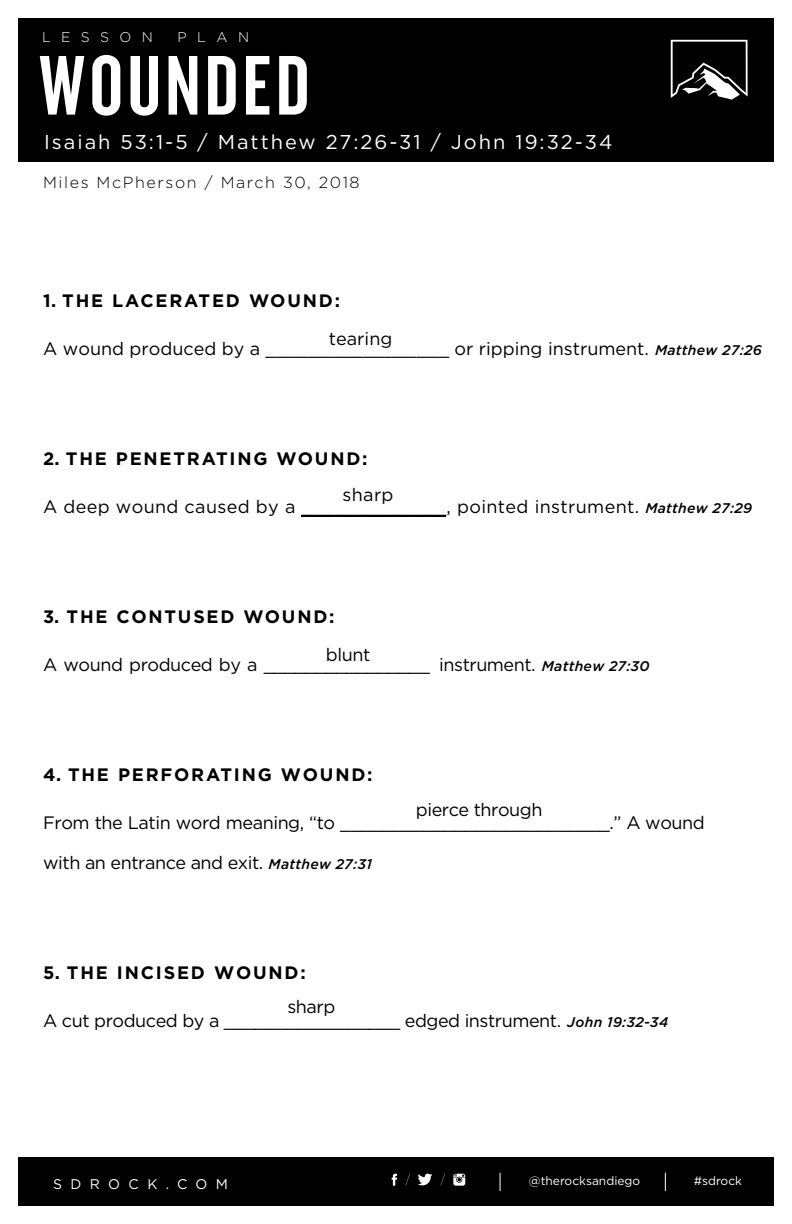
<style>
.page{position:relative;width:792px;height:1224px;background:#fff}
.page>*{position:absolute;margin:0;border:0;box-sizing:border-box;transform-origin:0 0}
.t1{font:88px "Knockout HTF48 Featherweight";letter-spacing:.05em;color:#fff}
.t2{font:20px "Gotham HTF";letter-spacing:.1em;color:#fff}
.t3{font:18px "Gotham HTF";letter-spacing:-.025em;color:#000}
.t4{font:700 18px "Gotham HTF";letter-spacing:.1em;color:#000}
.t5{font:18px "Gotham HTF";color:#000}
.t6{font:18px "Gotham HTF";letter-spacing:.02em;color:#000}
.t7{font:300 16px "Gotham HTF";letter-spacing:.1em;color:#000}
.t8{font:300 14px "Gotham HTF";letter-spacing:.745em;color:#fff}
.t9{font:14px "Gotham HTF";letter-spacing:.6em;color:#fff}
.t10{font:12px "Gotham HTF";color:#fff}
.s1{font-weight:500;font-style:italic;font-size:14px}
</style>
<div class="page">
<div style="left:18px;top:18px;width:756px;height:143px;background:#000"></div>
<div style="left:18px;top:1158px;width:756px;height:48px;background:#000"></div>
<svg style="left:671px;top:40px;width:77px;height:60px"></svg>
<svg style="left:500px;top:1173px;width:1px;height:18px"></svg>
<svg style="left:665px;top:1173px;width:1px;height:18px"></svg>
<svg style="left:418px;top:1173px;width:14px;height:13px"></svg>
<svg style="left:392px;top:1174px;width:5px;height:12px"></svg>
<svg style="left:453px;top:1174px;width:12px;height:12px"></svg>
<svg style="left:406px;top:1174px;width:4px;height:11px"></svg>
<svg style="left:441px;top:1174px;width:4px;height:12px"></svg>
<hr style="left:302px;top:515px;width:144px;height:1px;background:#000">
<p class="t8" style="left:42px;top:30px;width:113px">LESSON</p>
<p class="t8" style="left:177px;top:30px;width:73px">PLAN</p>
<h1 class="t1" style="left:39px;top:41px;width:272px">WOUNDED</h1>
<p class="t2" style="left:44px;top:131px;width:570px">Isaiah 53:1-5 / Matthew 27:26-31 / John 19:32-34</p>
<p class="t7" style="left:43px;top:173px;width:318px">Miles McPherson / March 30, 2018</p>
<p class="t4" style="left:43px;top:290px;width:298px">1. THE LACERATED WOUND:</p>
<p class="t5" style="left:43px;top:339px;width:720px">A wound produced by a _________________ or ripping instrument. <span class="s1">Matthew 27:26</span></p>
<p class="t5" style="left:329px;top:328px;width:65px">tearing</p>
<p class="t4" style="left:43px;top:448px;width:326px">2. THE PENETRATING WOUND:</p>
<p class="t6" style="left:43px;top:497px;width:711px">A deep wound caused by a _____________, pointed instrument. <span class="s1">Matthew 27:29</span></p>
<p class="t3" style="left:342px;top:484px;width:53px">sharp</p>
<p class="t4" style="left:43px;top:606px;width:293px">3. THE CONTUSED WOUND:</p>
<p class="t3" style="left:43px;top:655px;width:608px">A wound produced by a ________________ instrument. <span class="s1">Matthew 27:30</span></p>
<p class="t3" style="left:326px;top:645px;width:46px">blunt</p>
<p class="t4" style="left:43px;top:764px;width:331px">4. THE PERFORATING WOUND:</p>
<p class="t3" style="left:43px;top:813px;width:663px">From the Latin word meaning, “to __________________________.” A wound</p>
<p class="t3" style="left:43px;top:853px;width:330px">with an entrance and exit. <span class="s1">Matthew 27:31</span></p>
<p class="t3" style="left:416px;top:799px;width:128px">pierce through</p>
<p class="t4" style="left:43px;top:962px;width:264px">5. THE INCISED WOUND:</p>
<p class="t3" style="left:43px;top:1011px;width:626px">A cut produced by a _________________ edged instrument. <span class="s1">John 19:32-34</span></p>
<p class="t3" style="left:287px;top:997px;width:49px">sharp</p>
<p class="t9" style="left:53px;top:1176px;width:176px">SDROCK.COM</p>
<p class="t10" style="left:529px;top:1175px;width:113px">@therocksandiego</p>
<p class="t10" style="left:694px;top:1174px;width:50px">#sdrock</p>
</div>
